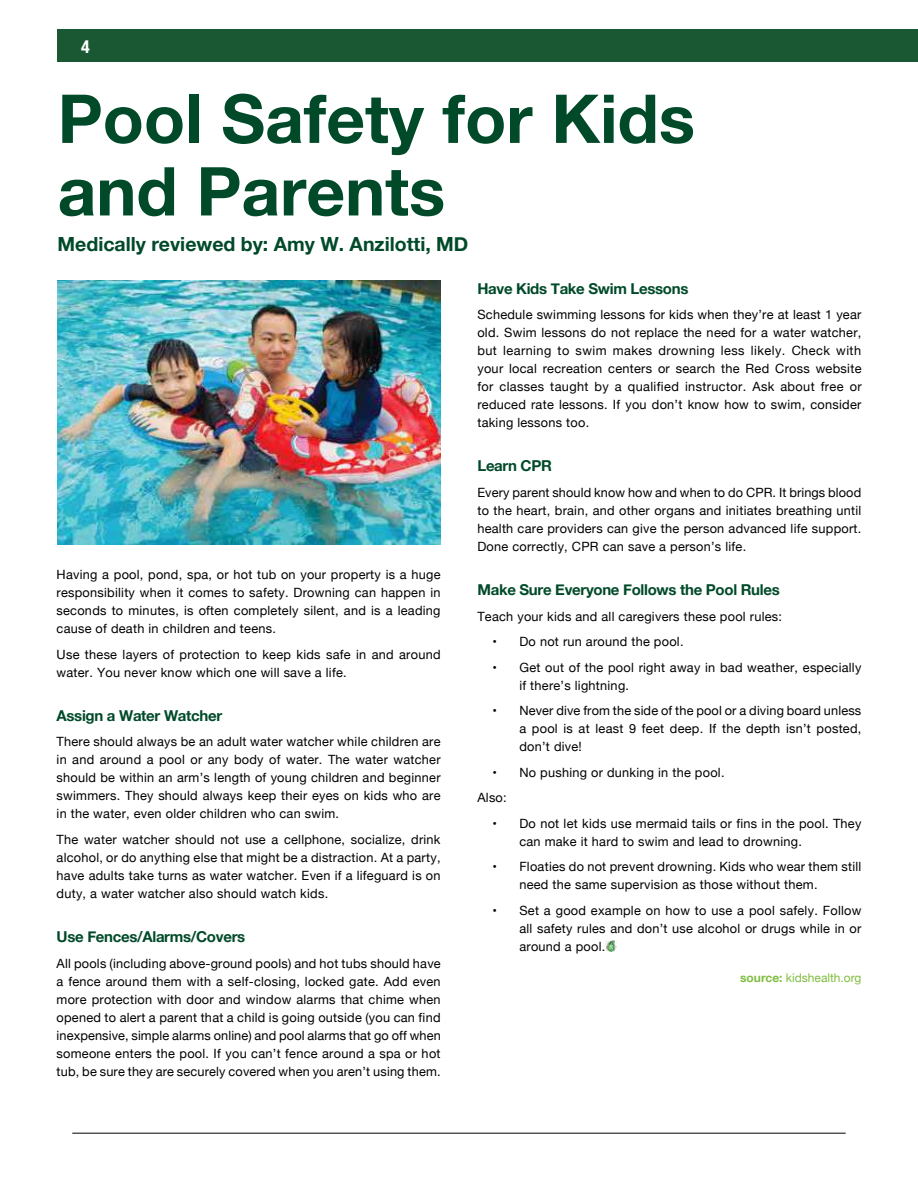
<style>
.page{position:relative;width:918px;height:1188px;background:#fff}
.page>*{position:absolute;margin:0;border:0;box-sizing:border-box;transform-origin:0 0}
.t1{font:700 67.5px/72.6px "Helvetica Neue";color:#014a29}
.t2{font:700 19.5px "Helvetica Neue";color:#014a29}
.t3{font:700 condensed 18px "Helvetica Neue";color:#fff}
.t4{font:700 15px "Helvetica Neue";letter-spacing:-.02em;color:#014a29}
.t5{font:12.75px/18px "Helvetica Neue";letter-spacing:.02em;color:#000;text-align:justify}
.t6{font:12px "Helvetica Neue";color:#81bd41}
.s1{font-weight:700}
</style>
<div class="page">
<div style="left:58px;top:29px;width:860px;height:33px;background:#1a5833"></div>
<hr style="left:72px;top:1133px;width:774px;height:1px;background:#000">
<svg style="left:606px;top:941px;width:10px;height:10px"></svg>
<img style="left:58px;top:281px;width:383px;height:263px">
<h3 class="t3" style="left:81px;top:32px;width:10px">4</h3>
<h1 class="t1" style="left:58px;top:84px;width:639px">Pool Safety for Kids and Parents</h1>
<h2 class="t2" style="left:58px;top:229px;width:412px">Medically reviewed by: Amy W. Anzilotti, MD</h2>
<p class="t5" style="left:57px;top:566px;width:386px">Having a pool, pond, spa, or hot tub on your property is a huge responsibility when it comes to safety. Drowning can happen in seconds to minutes, is often completely silent, and is a leading cause of death in children and teens.</p>
<p class="t5" style="left:57px;top:646px;width:386px">Use these layers of protection to keep kids safe in and around water. You never know which one will save a life.</p>
<p class="t4" style="left:57px;top:704px;width:167px">Assign a Water Watcher</p>
<p class="t5" style="left:57px;top:734px;width:386px">There should always be an adult water watcher while children are in and around a pool or any body of water. The water watcher should be within an arm’s length of young children and beginner swimmers. They should always keep their eyes on kids who are in the water, even older children who can swim.</p>
<p class="t5" style="left:57px;top:831px;width:386px">The water watcher should not use a cellphone, socialize, drink alcohol, or do anything else that might be a distraction. At a party, have adults take turns as water watcher. Even if a lifeguard is on duty, a water watcher also should watch kids.</p>
<p class="t4" style="left:57px;top:925px;width:190px">Use Fences/Alarms/Covers</p>
<p class="t5" style="left:57px;top:955px;width:386px">All pools (including above-ground pools) and hot tubs should have a fence around them with a self-closing, locked gate. Add even more protection with door and window alarms that chime when opened to alert a parent that a child is going outside (you can find inexpensive, simple alarms online) and pool alarms that go off when someone enters the pool. If you can’t fence around a spa or hot tub, be sure they are securely covered when you aren’t using them.</p>
<p class="t4" style="left:477px;top:277px;width:213px">Have Kids Take Swim Lessons</p>
<p class="t5" style="left:477px;top:306px;width:386px">Schedule swimming lessons for kids when they’re at least 1 year old. Swim lessons do not replace the need for a water watcher, but learning to swim makes drowning less likely. Check with your local recreation centers or search the Red Cross website for classes taught by a qualified instructor. Ask about free or reduced rate lessons. If you don’t know how to swim, consider taking lessons too.</p>
<p class="t4" style="left:477px;top:454px;width:76px">Learn CPR</p>
<p class="t5" style="left:477px;top:484px;width:386px">Every parent should know how and when to do CPR. It brings blood to the heart, brain, and other organs and initiates breathing until health care providers can give the person advanced life support.<br>Done correctly, CPR can save a person’s life.</p>
<p class="t4" style="left:477px;top:578px;width:304px">Make Sure Everyone Follows the Pool Rules</p>
<p class="t5" style="left:477px;top:608px;width:306px">Teach your kids and all caregivers these pool rules:</p>
<p class="t5" style="left:492px;top:633px;width:193px">• Do not run around the pool.</p>
<p class="t5" style="left:519px;top:659px;width:344px;text-indent:-27px">• Get out of the pool right away in bad weather, especially if there’s lightning.</p>
<p class="t5" style="left:519px;top:702px;width:344px;text-indent:-27px">• Never dive from the side of the pool or a diving board unless a pool is at least 9 feet deep. If the depth isn’t posted, don’t dive!</p>
<p class="t5" style="left:477px;top:760px;width:249px;line-height:25.5px;text-indent:15px">• No pushing or dunking in the pool.<br>Also:</p>
<p class="t5" style="left:519px;top:815px;width:344px;text-indent:-27px">• Do not let kids use mermaid tails or fins in the pool. They can make it hard to swim and lead to drowning.</p>
<p class="t5" style="left:519px;top:858px;width:344px;text-indent:-27px">• Floaties do not prevent drowning. Kids who wear them still need the same supervision as those without them.</p>
<p class="t5" style="left:519px;top:902px;width:344px;text-indent:-27px">• Set a good example on how to use a pool safely. Follow all safety rules and don’t use alcohol or drugs while in or around a pool.</p>
<p class="t6" style="left:740px;top:969px;width:123px"><span class="s1">source:</span> kidshealth.org</p>
</div>
